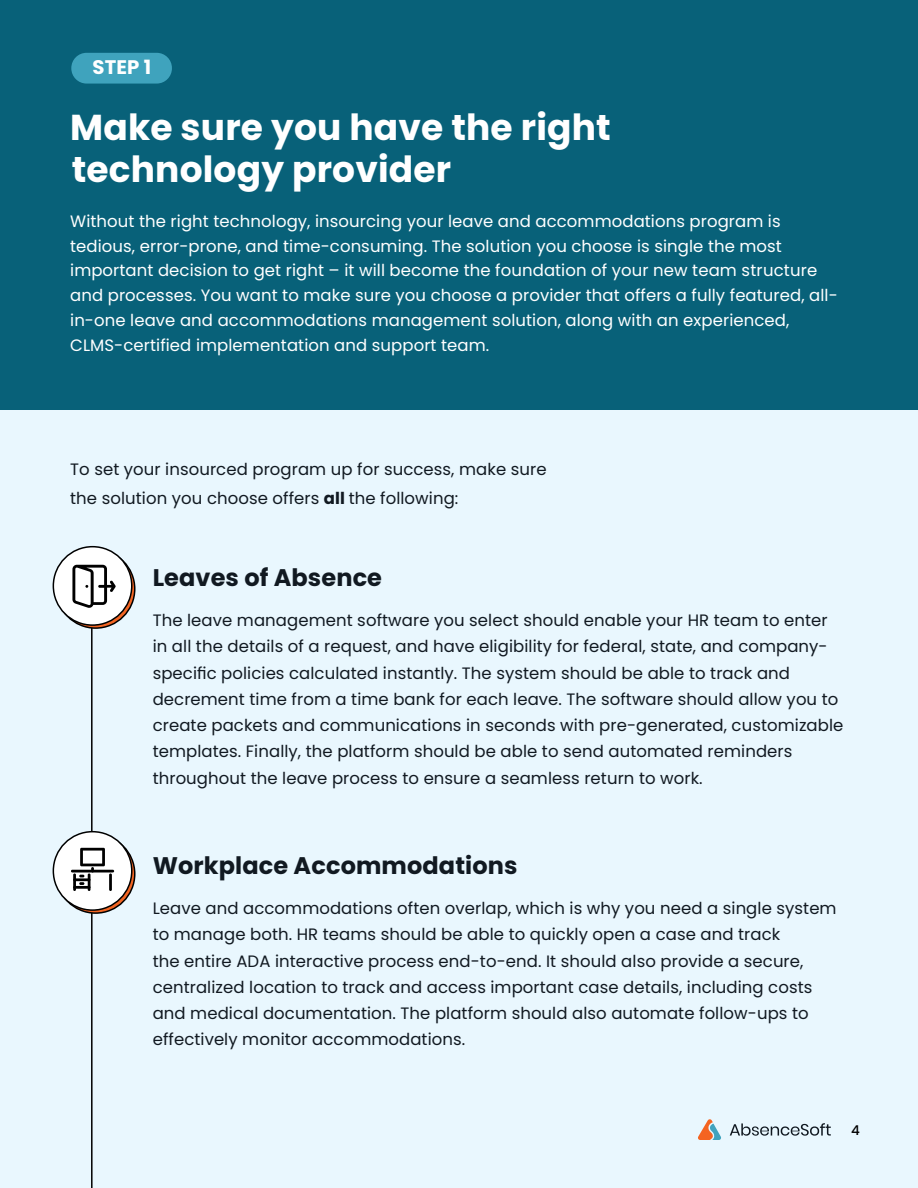
<style>
.page{position:relative;width:918px;height:1188px;background:#e9f7fe}
.page>*{position:absolute;margin:0;border:0;box-sizing:border-box;transform-origin:0 0}
.t1{font:700 36px/42px "Poppins";letter-spacing:.005em;color:#fff}
.t2{font:700 24px "Poppins";letter-spacing:.005em;color:#111921}
.t3{font:700 19.65px "Poppins";color:#fff}
.t4{font:16.5px/26.2px "Poppins";letter-spacing:.005em;color:#111921}
.t5{font:16.5px/24.8px "Poppins";letter-spacing:.005em;color:#fff}
.t6{font:500 13.5px "Poppins";color:#000}
.s1{font-style:inherit}
.s2{font-weight:700}
</style>
<div class="page">
<div style="left:0;top:0;width:918px;height:409px;background:#086179"></div>
<hr style="left:91px;top:575px;width:2px;height:613px;background:#000">
<svg style="left:56px;top:550px;width:79px;height:78px"></svg>
<svg style="left:56px;top:835px;width:79px;height:78px"></svg>
<div style="left:53px;top:547px;width:79px;height:78px;background:#fff;border-radius:50%"></div>
<div style="left:53px;top:546px;width:80px;height:80px;border:2px solid #000;border-radius:50%"></div>
<div style="left:53px;top:832px;width:79px;height:78px;background:#fff;border-radius:50%"></div>
<div style="left:53px;top:831px;width:80px;height:80px;border:2px solid #000;border-radius:50%"></div>
<svg style="left:698px;top:1119px;width:23px;height:21px"></svg>
<svg style="left:730px;top:1123px;width:101px;height:13px"></svg>
<svg style="left:72px;top:565px;width:44px;height:43px"></svg>
<hr style="left:73px;top:873px;width:3px;height:18px;background:#000">
<hr style="left:73px;top:886px;width:17px;height:3px;background:#000">
<hr style="left:73px;top:878px;width:17px;height:3px;background:#000">
<hr style="left:109px;top:873px;width:3px;height:18px;background:#000">
<hr style="left:71px;top:870px;width:43px;height:2px;background:#000">
<svg style="left:79px;top:848px;width:26px;height:43px"></svg>
<div style="left:71px;top:53px;width:101px;height:31px;background:#3fa3bd;border-radius:15px"></div>
<p class="t3" style="left:93px;top:56px;width:60px">STEP 1</p>
<h1 class="t1" style="left:70px;top:106px;width:542px">Make sure you have the right technology provider</h1>
<p class="t5" style="left:70px;top:209px;width:769px">Without the right technology, insourcing your leave and accommodations program is tedious, error-prone, and time-consuming. The solution you choose is single the most important decision to get right – it will become the foundation of your new team <span class="s1">structure </span>and processes. You want to make sure you choose a provider that offers a fully featured, all&shy;in-one leave and accommodations management solution, along with a<span class="s1">n experienced, </span>CLMS-certified implementation and support team.</p>
<p class="t4" style="left:70px;top:455px;width:478px;line-height:28.5px">To set your insourced program up for success, make sure the solution you choose offers <span class="s2">all</span> the following:</p>
<h2 class="t2" style="left:153px;top:564px;width:231px">Leaves of Absence</h2>
<p class="t4" style="left:153px;top:607px;width:692px">The leave management software you select should enable your HR team to enter in all the details of a request, and have eligibility for federal, state, and company&shy;specific policies calculated instantly. The system should be able to track and decrement time from a time bank for each leave. The software should allow you to create packets and communications in seconds with pre-generated, customizable templates. Finally, the platform should be able to send automated reminders throughout the leave process to ensure a seamless return to work.</p>
<h2 class="t2" style="left:153px;top:852px;width:366px">Workplace Accommodations</h2>
<p class="t4" style="left:153px;top:895px;width:685px">Leave and accommodations often overlap, which is why you need a single system to manage both. HR teams should be able to quickly open a case and track<br>the entire ADA interactive process end-to-end. It should also provide a secure, centralized location to track and access important case details, including costs and medical documentation. The platform should also automate follow-ups to effectively monitor accommodations.</p>
<p class="t6" style="left:851px;top:1122px;width:10px">4</p>
</div>
